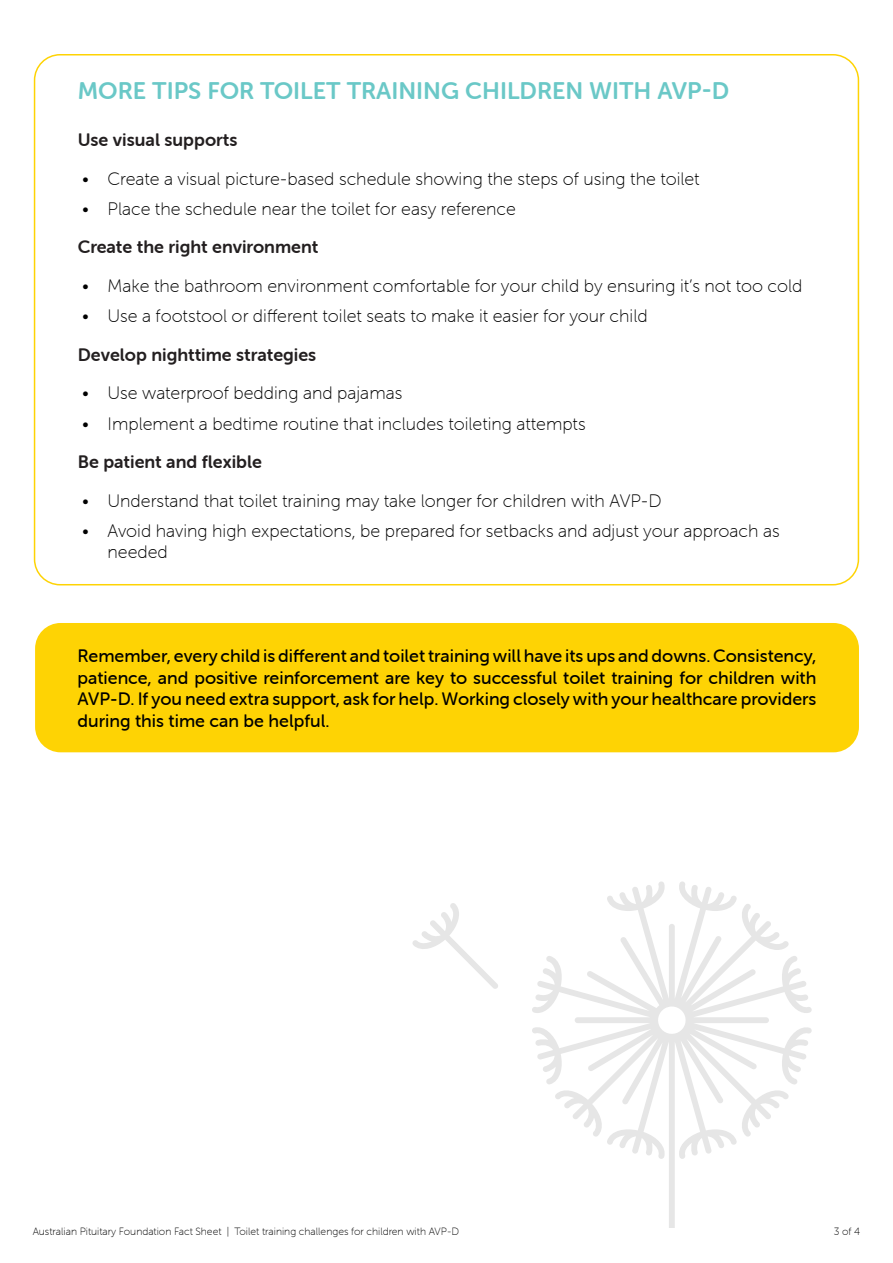
<style>
.page{position:relative;width:893px;height:1263px;background:#fff}
.page>*{position:absolute;margin:0;border:0;box-sizing:border-box;transform-origin:0 0}
.Heading_-_WHITE{font:24px "Museo Sans Rounded 700";color:#6ac8c7}
.t1{font:18px/21.6px "Museo Sans Rounded 100";color:#000}
.Main_Text{font:18px/21.6px "Museo Sans Rounded 500";color:#000;text-align:justify}
._3rd_Sub_hedding{font:18px "Museo Sans Rounded 700";color:#231f20}
.t2{font:10.5px "Museo Sans Rounded 100";color:#000}
</style>
<div class="page">
<div style="left:35px;top:623px;width:824px;height:129px;background:#fed304;border-radius:26px"></div>
<svg style="left:412px;top:903px;width:86px;height:86px"></svg>
<svg style="left:532px;top:881px;width:280px;height:346px"></svg>
<p class="Heading_-_WHITE" style="left:78px;top:77px;width:653px">MORE TIPS FOR TOILET TRAINING CHILDREN WITH AVP-D</p>
<p class="_3rd_Sub_hedding" style="left:78px;top:130px;width:161px">Use visual supports</p>
<p class="t1" style="left:82px;top:168px;width:619px">• Create a visual picture-based schedule showing the steps of using the toilet</p>
<p class="t1" style="left:82px;top:198px;width:435px">• Place the schedule near the toilet for easy reference</p>
<p class="_3rd_Sub_hedding" style="left:78px;top:237px;width:242px">Create the right environment</p>
<p class="t1" style="left:82px;top:275px;width:722px">• Make the bathroom environment comfortable for your child by ensuring it’s not too cold</p>
<p class="t1" style="left:82px;top:305px;width:567px">• Use a footstool or different toilet seats to make it easier for your child</p>
<p class="_3rd_Sub_hedding" style="left:78px;top:345px;width:240px">Develop nighttime strategies</p>
<p class="t1" style="left:82px;top:383px;width:322px">• Use waterproof bedding and pajamas</p>
<p class="t1" style="left:82px;top:413px;width:505px">• Implement a bedtime routine that includes toileting attempts</p>
<p class="_3rd_Sub_hedding" style="left:78px;top:452px;width:186px">Be patient and flexible</p>
<p class="t1" style="left:82px;top:490px;width:581px">• Understand that toilet training may take longer for children with AVP-D</p>
<p class="t1" style="left:108px;top:520px;width:674px;text-indent:-26px">• Avoid having high expectations, be prepared for setbacks and adjust your approach as needed</p>
<p class="Main_Text" style="left:78px;top:645px;width:740px">Remember, every child is different and toilet training will have its ups and downs. Consistency, patience, and positive reinforcement are key to successful toilet training for children with AVP-D. If you need extra support, ask for help. Working closely with your healthcare providers during this time can be helpful.</p>
<p class="t2" style="left:33px;top:1226px;width:428px">Australian Pituitary Foundation Fact Sheet | Toilet training challenges for children with AVP-D</p>
<p class="t2" style="left:834px;top:1226px;width:28px">3 of 4</p>
</div>
